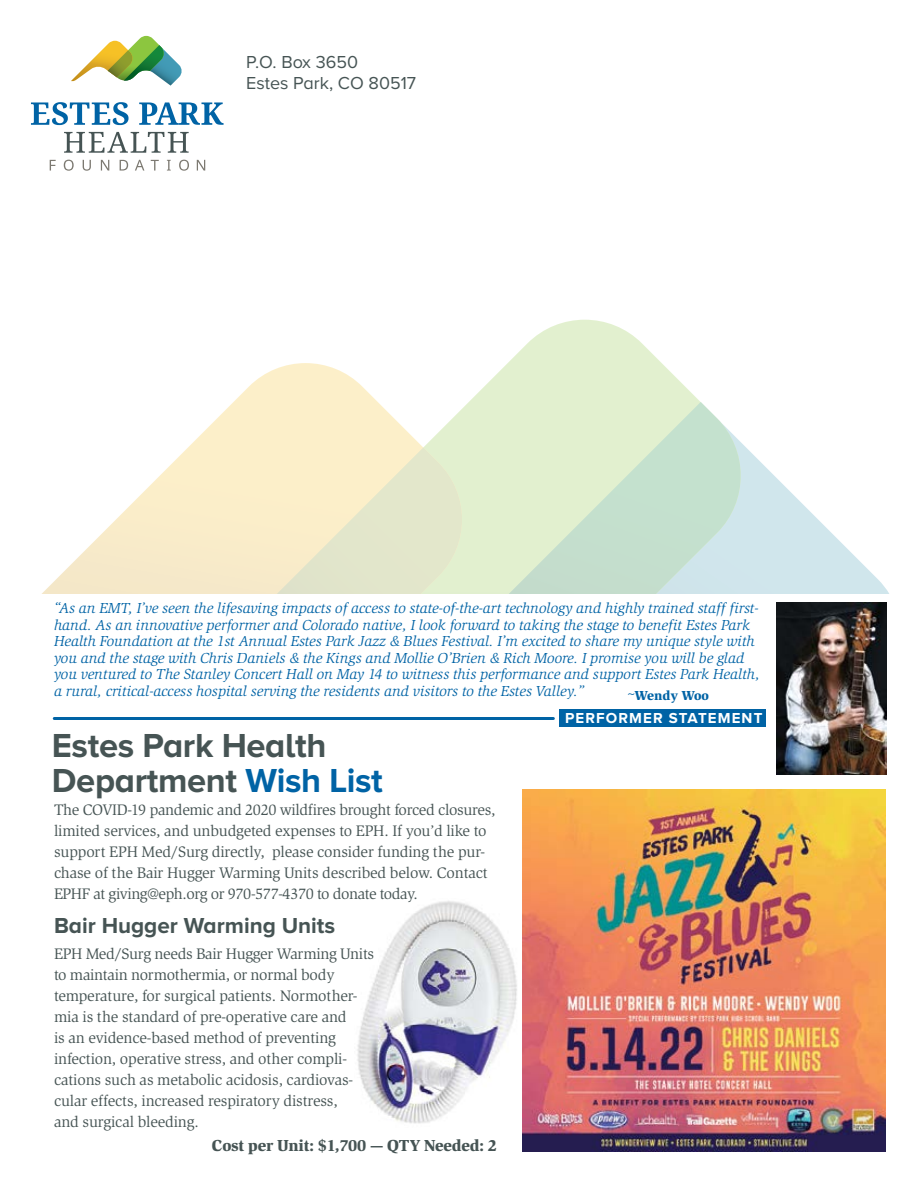
<style>
.page{position:relative;width:918px;height:1188px;background:#fff}
.page>*{position:absolute;margin:0;border:0;box-sizing:border-box;transform-origin:0 0}
.t1{font:700 34.5px/34.5px "Proxima Nova A";letter-spacing:-.01em;color:#465454}
.t2{font:700 22.5px "Proxima Nova A";color:#465454}
.t3{font:18px/20.9px "Proxima Nova A";color:#465454}
.t4{font:900 16.5px "Slimbach EF";letter-spacing:-.01em;color:#465454}
.t5{font:15.75px/21px "Slimbach EF";letter-spacing:-.01em;color:#465454}
.t6{font:italic 15px/16.5px "Slimbach EF";color:#0063a5}
.t7{font:700 15px "Proxima Nova A";letter-spacing:.075em;color:#fff}
.t8{font:900 13.5px "Slimbach EF";color:#0063a5}
.s1{font-weight:400;font-style:italic}
.s2{color:#0063a5}
</style>
<div class="page">
<svg style="left:749px;top:451px;width:140px;height:143px"></svg>
<svg style="left:470px;top:320px;width:230px;height:274px"></svg>
<svg style="left:509px;top:402px;width:240px;height:192px;background:#d2e7d2"></svg>
<svg style="left:42px;top:363px;width:428px;height:231px"></svg>
<svg style="left:277px;top:447px;width:193px;height:147px;background:#ebeaca"></svg>
<svg style="left:31px;top:102px;width:98px;height:23px"></svg>
<svg style="left:139px;top:102px;width:85px;height:23px"></svg>
<svg style="left:64px;top:132px;width:125px;height:21px"></svg>
<svg style="left:71px;top:36px;width:111px;height:50px"></svg>
<svg style="left:50px;top:160px;width:6px;height:11px"></svg>
<svg style="left:64px;top:160px;width:10px;height:11px"></svg>
<svg style="left:83px;top:160px;width:8px;height:11px"></svg>
<svg style="left:101px;top:160px;width:8px;height:11px"></svg>
<svg style="left:120px;top:160px;width:8px;height:11px"></svg>
<svg style="left:135px;top:160px;width:9px;height:11px"></svg>
<svg style="left:151px;top:160px;width:8px;height:11px"></svg>
<svg style="left:167px;top:160px;width:4px;height:11px"></svg>
<svg style="left:179px;top:160px;width:10px;height:11px"></svg>
<svg style="left:197px;top:160px;width:8px;height:11px"></svg>
<img style="left:357px;top:898px;width:166px;height:230px">
<img style="left:523px;top:789px;width:363px;height:363px">
<div style="left:560px;top:709px;width:206px;height:17px;background:#0063a5"></div>
<img style="left:777px;top:603px;width:109px;height:171px">
<hr style="left:54px;top:717px;width:499px;height:3px;background:#0063a5">
<p class="t3" style="left:246px;top:52px;width:171px">P.O. Box 3650<br>Estes Park, CO 80517</p>
<p class="t6" style="left:54px;top:600px;width:708px">“As an EMT, I’ve seen the lifesaving impacts of access to state-of-the-art technology and highly trained staff first&shy;hand. As an innovative performer and Colorado native, I look forward to taking the stage to benefit Estes Park Health Foundation at the 1st Annual Estes Park Jazz &amp; Blues Festival. I’m excited to share my unique style with you and the stage with Chris Daniels &amp; the Kings and Mollie O’Brien &amp; Rich Moore. I promise you will be glad you ventured to The Stanley Concert Hall on May 14 to witness this performance and support Estes Park Health, a rural, critical-access hospital serving the residents and visitors to the Estes Valley.”</p>
<p class="t8" style="left:626px;top:688px;width:85px"><span class="s1">~</span>Wendy Woo</p>
<p class="t7" style="left:565px;top:710px;width:199px">PERFORMER STATEMENT</p>
<h1 class="t1" style="left:52px;top:728px;width:333px">Estes Park Health<br>Department <span class="s2">Wish List</span></h1>
<p class="t5" style="left:54px;top:799px;width:443px">The COVID-19 pandemic and 2020 wildfires brought forced closures, limited services, and unbudgeted expenses to EPH. If you’d like to support EPH Med/Surg directly, please consider funding the pur&shy;chase of the Bair Hugger Warming Units described below. Contact EPHF at giving@eph.org or 970-577-4370 to donate today.</p>
<h2 class="t2" style="left:54px;top:913px;width:283px">Bair Hugger Warming Units</h2>
<p class="t5" style="left:54px;top:943px;width:322px">EPH Med/Surg needs Bair Hugger Warming Units to maintain normothermia, or normal body temperature, for surgical patients. Normother&shy;mia is the standard of pre-operative care and<br>is an evidence-based method of preventing infection, operative stress, and other compli&shy;cations such as metabolic acidosis, cardiovas&shy;cular effects, increased respiratory distress,<br>and surgical bleeding.</p>
<p class="t4" style="left:212px;top:1136px;width:286px">Cost per Unit: $1,700 — QTY Needed: 2</p>
</div>
